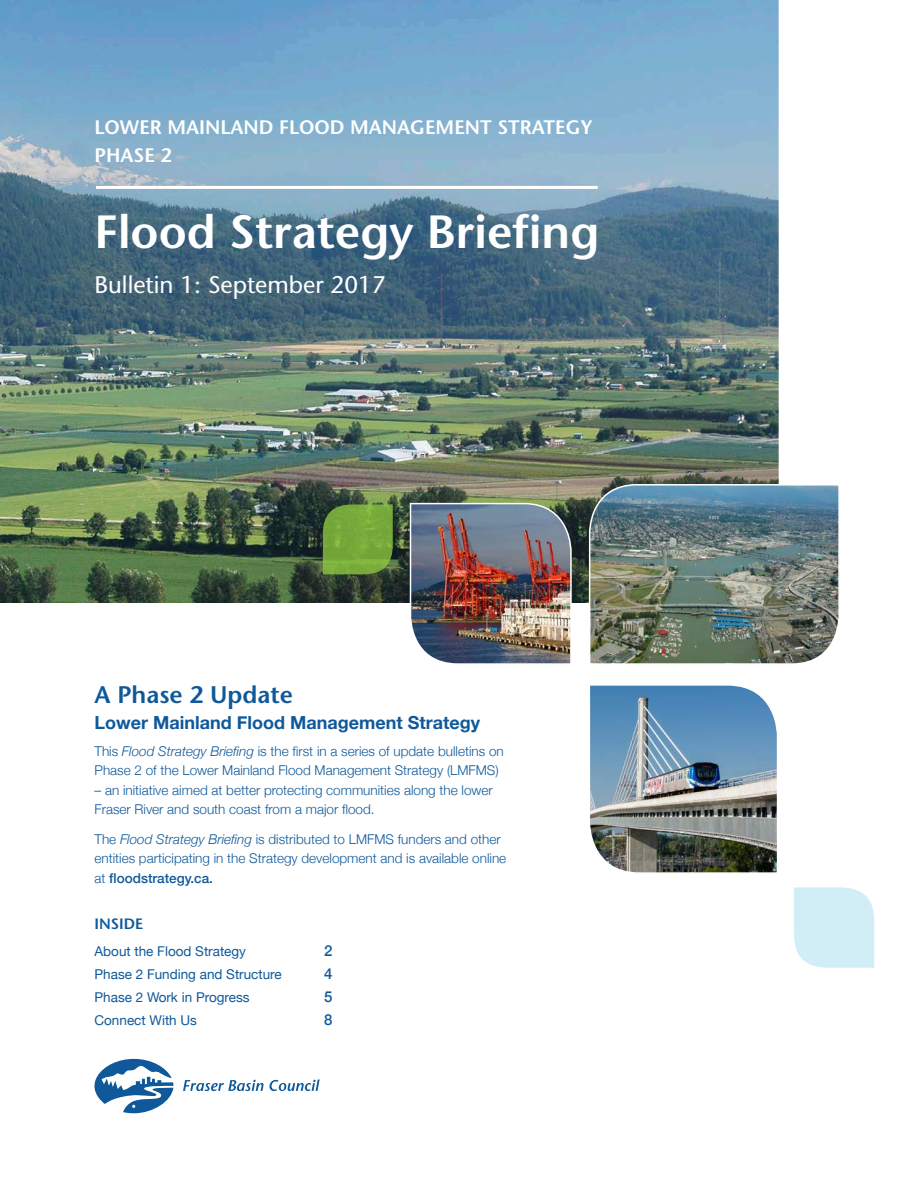
<style>
.page{position:relative;width:918px;height:1188px;background:#fff}
.page>*{position:absolute;margin:0;border:0;box-sizing:border-box;transform-origin:0 0}
.t1{font:600 46.5px "Stone Sans";color:#fff}
.t2{font:24px "Stone Sans";color:#fff}
.headers{font:600 24px "Stone Sans";color:#0f599b}
.t3{font:600 19.5px "Stone Sans";color:#fff}
.headers2{font:700 18px "Helvetica Neue";color:#0f599b}
.body_text{font:600 15px "Stone Sans";color:#0f599b}
.body{font:500 15px "Helvetica Neue";color:#0f599b}
.body_text-2{font:300 13.5px/19.5px "Helvetica Neue";color:#0f599b}
.body-2{font:13.5px "Helvetica Neue";color:#0f599b}
.s1{font-style:italic}
.s2{font-weight:500}
.s3{font-weight:700;color:#fff}
</style>
<div class="page">
<img style="left:0;top:0;width:779px;height:603px">
<hr style="left:96px;top:186px;width:502px;height:3px;background:#fff">
<svg style="left:183px;top:1080px;width:137px;height:11px"></svg>
<svg style="left:94px;top:1059px;width:79px;height:54px"></svg>
<img style="left:588px;top:483px;width:251px;height:181px">
<img style="left:590px;top:685px;width:187px;height:188px">
<svg style="left:794px;top:887px;width:80px;height:81px;background:#d4eef6"></svg>
<svg style="left:323px;top:504px;width:70px;height:70px;background:#73a33a"></svg>
<img style="left:409px;top:502px;width:163px;height:162px">
<p class="t3" style="left:94px;top:116px;width:500px">LOWER MAINLAND FLOOD MANAGEMENT STRATEGY</p>
<p class="t3" style="left:94px;top:143px;width:79px">PHASE 2</p>
<p class="t1" style="left:94px;top:203px;width:506px">Flood Strategy Briefing</p>
<p class="t2" style="left:94px;top:270px;width:293px">Bulletin 1: September 2017</p>
<p class="headers" style="left:94px;top:680px;width:200px">A Phase 2 Update</p>
<p class="headers2" style="left:94px;top:709px;width:387px">Lower Mainland Flood Management Strategy</p>
<p class="body_text-2" style="left:94px;top:740px;width:411px">This <span class="s1">Flood Strategy Briefing</span> is the first in a series of update bulletins on<br>Phase 2 of the Lower Mainland Flood Management Strategy (LMFMS)</p>
<p class="body_text-2" style="left:94px;top:779px;width:400px">– an initiative aimed at better protecting communities along the lower<br>Fraser River and south coast from a major flood.</p>
<p class="body_text-2" style="left:94px;top:828px;width:413px">The <span class="s1">Flood Strategy Briefing</span> is distributed to LMFMS funders and other entities participating in the Strategy development and is available online at <span class="s2">floodstrategy.ca.</span></p>
<p class="body_text" style="left:94px;top:915px;width:50px">INSIDE</p>
<p class="body-2" style="left:94px;top:941px;width:153px">About the Flood Strategy</p>
<p class="body" style="left:324px;top:938px;width:18px">2<span class="s3">2</span></p>
<p class="body-2" style="left:94px;top:964px;width:189px">Phase 2 Funding and Structure</p>
<p class="body" style="left:324px;top:962px;width:10px">4</p>
<p class="body-2" style="left:94px;top:988px;width:157px">Phase 2 Work in Progress</p>
<p class="body" style="left:324px;top:985px;width:10px">5</p>
<p class="body-2" style="left:94px;top:1011px;width:104px">Connect With Us</p>
<p class="body" style="left:324px;top:1008px;width:10px">8</p>
</div>
